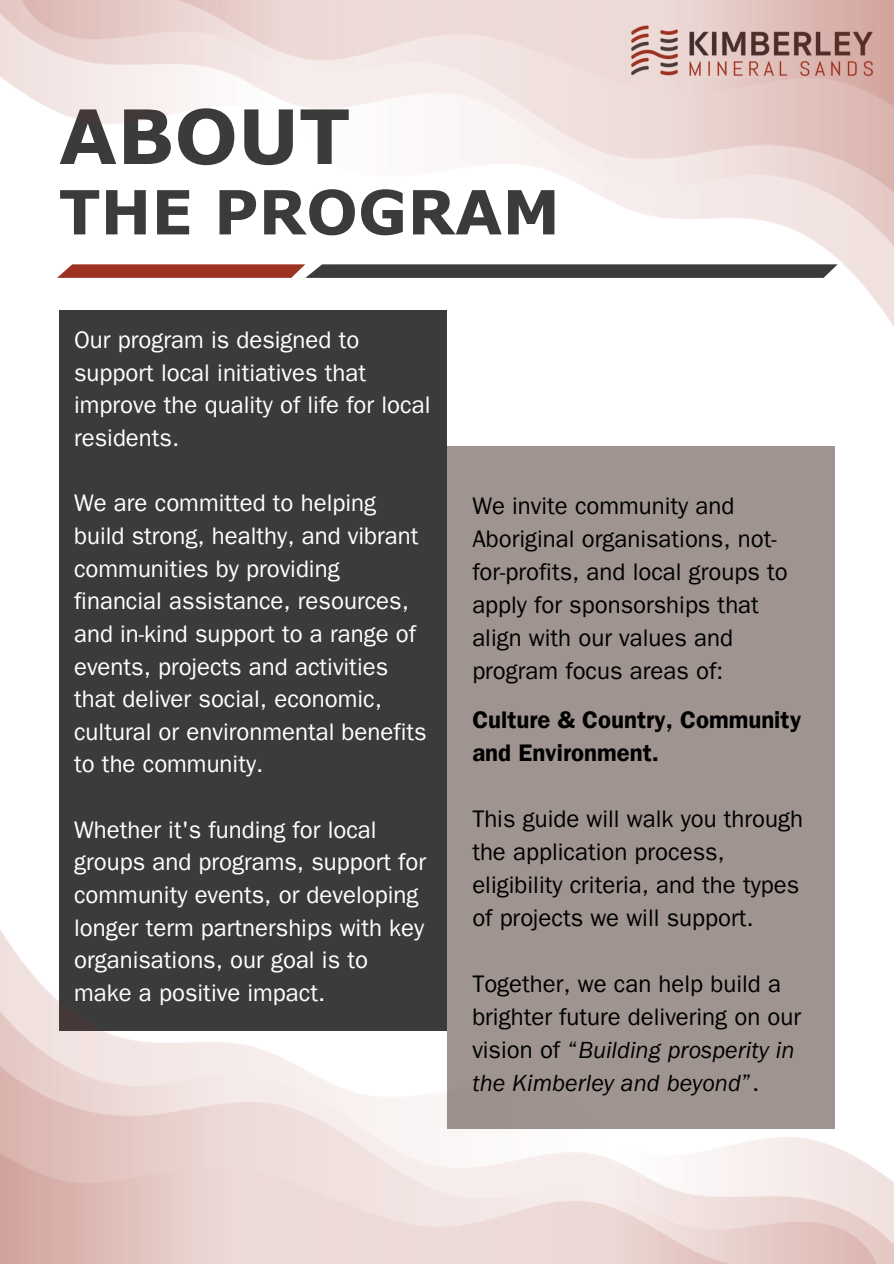
<style>
.page{position:relative;width:894px;height:1264px;background:#fff}
.page>*{position:absolute;margin:0;border:0;box-sizing:border-box;transform-origin:0 0}
.t1{font:700 75px "Verdana Pro";color:#3b3b3c}
.t2{font:700 60.9px "Verdana Pro";color:#3b3b3c}
.t3{font:24px/32.7px "Franklin Gothic LT Pro";color:#fff}
.t4{font:24px/33px "Franklin Gothic LT Pro";color:#000}
.t5{font:24px/33px "Franklin Gothic LT Pro Dm";color:#000}
.s1{font-style:italic}
</style>
<div class="page">
<div style="left:59px;top:310px;width:387px;height:720px;background:#3b3b3c"></div>
<div style="left:446px;top:446px;width:388px;height:682px;background:#9f9490"></div>
<img style="left:0;top:906px;width:893px;height:356px">
<img style="left:0;top:0;width:893px;height:343px">
<p class="t1" style="left:59px;top:89px;width:293px">ABOUT</p>
<h1 class="t2" style="left:59px;top:173px;width:502px">THE PROGRAM</h1>
<h2 class="t3" style="left:74px;top:327px;width:358px">Our program is designed to support local initiatives that improve the quality of life for local residents.</h2>
<p class="t3" style="left:74px;top:490px;width:354px">We are committed to helping build strong, healthy, and vibrant communities by providing financial assistance, resources, and in-kind support to a range of events, projects and activities that deliver social, economic, cultural or environmental benefits to the community.</p>
<p class="t3" style="left:74px;top:816px;width:353px">Whether it's funding for local groups and programs, support for community events, or developing longer term partnerships with key organisations, our goal is to make a positive impact.</p>
<p class="t4" style="left:472px;top:493px;width:317px">We invite community and<br>Aboriginal organisations, not&shy;for-profits, and local groups to apply for sponsorships that align with our values and program focus areas of:</p>
<p class="t5" style="left:472px;top:707px;width:330px">Culture &amp; Country, Community and Environment.</p>
<h3 class="t4" style="left:472px;top:806px;width:332px">This guide will walk you through the application process, eligibility criteria, and the types of projects we will support.</h3>
<p class="t4" style="left:472px;top:971px;width:330px">Together, we can help build a brighter future delivering on our vision of “<span class="s1">Building prosperity in the Kimberley and beyond</span>”.</p>
</div>
